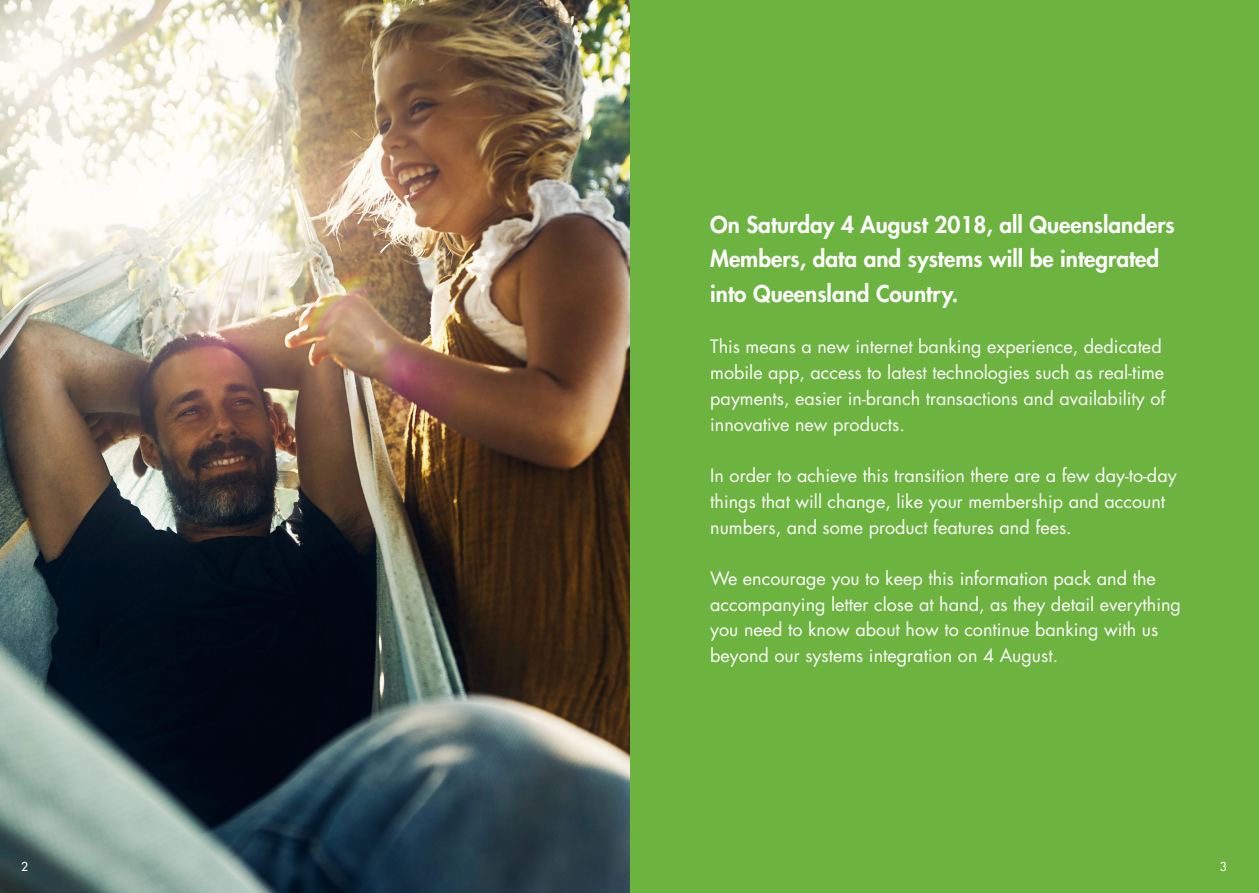
<style>
.page{position:relative;width:1259px;height:893px;background:#fff}
.page>*{position:absolute;margin:0;border:0;box-sizing:border-box;transform-origin:0 0}
.t1{font:800 22.5px/34.5px "Futura Std";color:#fff}
.t2{font:18px/25.8px "Futura Std";color:#fff}
.t3{font:500 12px "Futura Std";color:#fff}
</style>
<div class="page">
<div style="left:595px;top:0;width:664px;height:893px;background:#6cb33f"></div>
<img style="left:0;top:0;width:629px;height:893px">
<p class="t1" style="left:710px;top:207px;width:466px">On Saturday 4 August 2018, all Queenslanders<br>Members, data and systems will be integrated into Queensland Country.</p>
<p class="t2" style="left:710px;top:334px;width:457px">This means a new internet banking experience, dedicated mobile app, access to latest technologies such as real-time payments, easier in-branch transactions and availability of innovative new products.</p>
<p class="t2" style="left:710px;top:463px;width:468px">In order to achieve this transition there are a few day-to-day things that will change, like your membership and account numbers, and some product features and fees.</p>
<p class="t2" style="left:710px;top:566px;width:472px">We encourage you to keep this information pack and the accompanying letter close at hand, as they detail everything you need to know about how to continue banking with us beyond our systems integration on 4 August.</p>
<p class="t3" style="left:21px;top:859px;width:8px">2</p>
<p class="t3" style="left:1219px;top:859px;width:8px">3</p>
</div>
